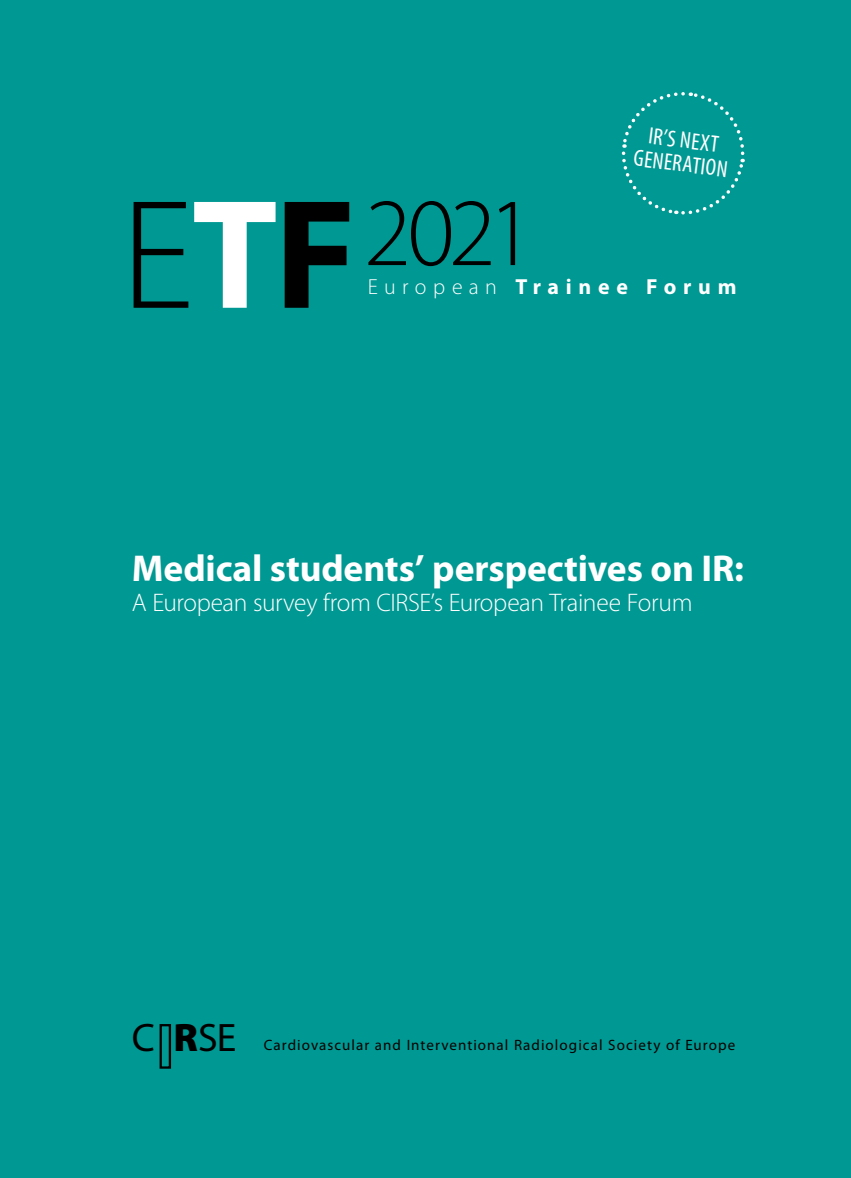
<style>
.page{position:relative;width:851px;height:1178px;background:#fff}
.page>*{position:absolute;margin:0;border:0;box-sizing:border-box;transform-origin:0 0}
.t1{font:300 96.9px "Myriad Pro";color:#000}
.t2{font:39.9px "Myriad Pro";color:#000}
.t3{font:700 37.5px "Myriad Pro";letter-spacing:-.005em;color:#fff}
.t4{font:300 25.5px "Myriad Pro";letter-spacing:-.015em;color:#fff}
.t5{font:condensed 23.55px/23.5px "Myriad Pro";color:#fff;text-align:center}
.t6{font:700 21.9px "Myriad Pro";letter-spacing:.305em;color:#fff}
.t7{font:15px "Myriad Pro";letter-spacing:.07em;color:#000}
.s1{font-size:156.9px}
.s2{font-weight:700;font-size:156.9px;color:#fff}
.s3{font-weight:700;font-size:156.9px}
.s4{font-weight:300}
.s5{font-weight:900}
</style>
<div class="page">
<div style="left:0;top:0;width:850px;height:1178px;background:#009892"></div>
<svg style="left:621px;top:92px;width:124px;height:123px"></svg>
<div style="left:159px;top:1024px;width:12px;height:45px;border:2px solid #000"></div>
<h3 class="t5" style="left:638px;top:123px;width:96px;rotate:7deg">IR’S NEXT<br>GENERATION</h3>
<h1 class="t1" style="left:121px;top:179px;width:415px"><span class="s1">E</span><span class="s2">T</span><span class="s3">F</span>2021</h1>
<h3 class="t6" style="left:368px;top:274px;width:370px"><span class="s4">European</span> Trainee Forum</h3>
<h3 class="t3" style="left:132px;top:547px;width:613px">Medical students’ perspectives on IR:</h3>
<h3 class="t4" style="left:132px;top:588px;width:562px">A European survey from CIRSE’s European Trainee Forum</h3>
<h2 class="t2" style="left:132px;top:1015px;width:106px">C <span class="s5">R</span>SE</h2>
<p class="t7" style="left:264px;top:1037px;width:473px">Cardiovascular and Interventional Radiological Society of Europe</p>
</div>
